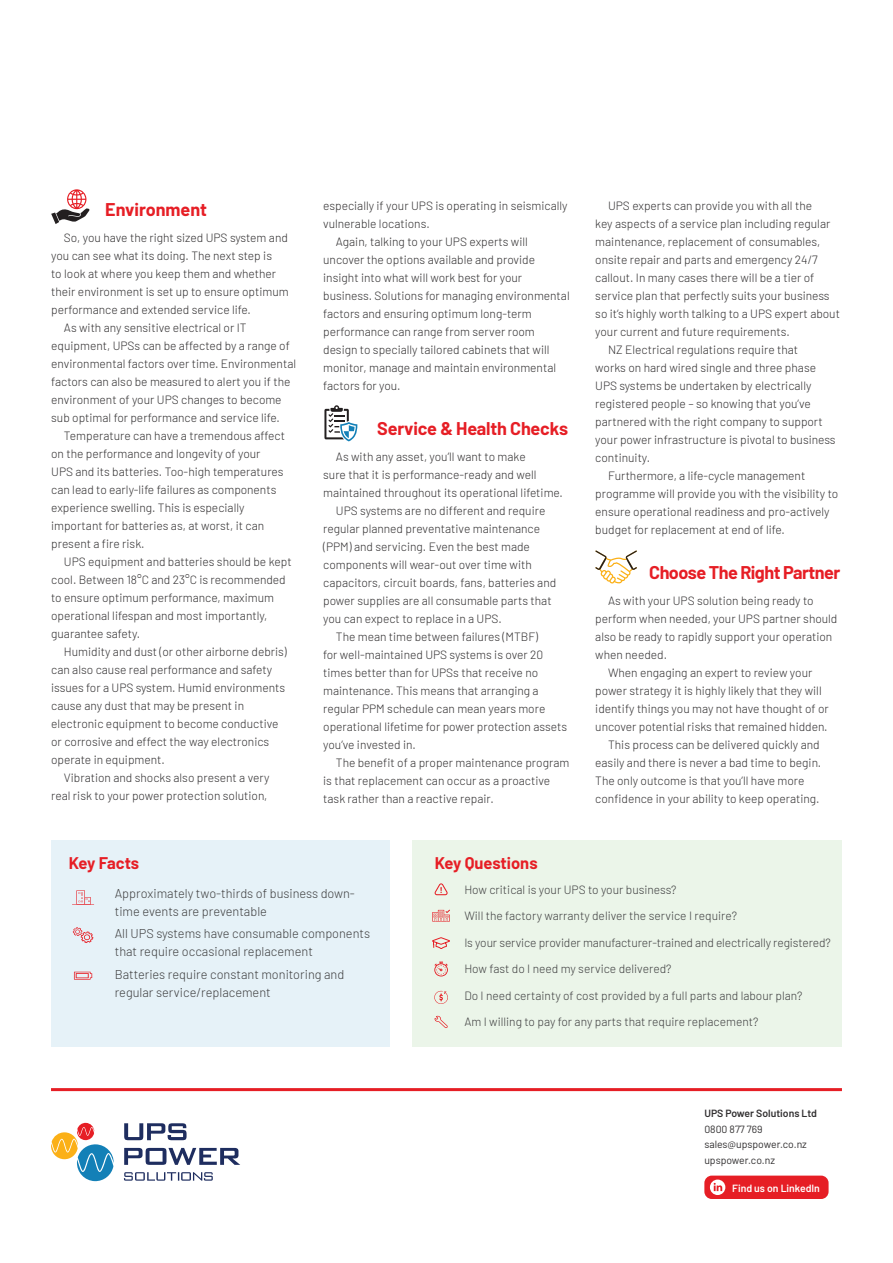
<style>
.page{position:relative;width:893px;height:1263px;background:#fff}
.page>*{position:absolute;margin:0;border:0;box-sizing:border-box;transform-origin:0 0}
.t1{font:700 18px "Barlow";letter-spacing:-.015em;color:#e61e25}
.t2{font:700 16.5px "Barlow";color:#e61e25}
.t3{font:300 12.75px/18px "Barlow";color:#3e3e3f}
.t4{font:300 12px/18px "Barlow";color:#312f30}
.t5{font:300 12px "Barlow";color:#3e3e3f}
.t6{font:10.5px/15.6px "Barlow";color:#312f30}
.t7{font:600 10.5px "Barlow";color:#312f30}
.t8{font:600 10.5px "Barlow";color:#fff}
</style>
<div class="page">
<svg style="left:124px;top:1123px;width:116px;height:58px"></svg>
<svg style="left:51px;top:1123px;width:63px;height:58px"></svg>
<hr style="left:51px;top:1088px;width:791px;height:3px;background:#e61e25">
<div style="left:704px;top:1175px;width:125px;height:24px;background:#e61e25;border-radius:7px"></div>
<svg style="left:710px;top:1179px;width:15px;height:16px"></svg>
<svg style="left:714px;top:1183px;width:8px;height:8px"></svg>
<div style="left:51px;top:840px;width:338px;height:206px;background:#e6f2f8"></div>
<svg style="left:73px;top:927px;width:20px;height:16px"></svg>
<svg style="left:74px;top:972px;width:18px;height:8px"></svg>
<svg style="left:72px;top:890px;width:22px;height:15px"></svg>
<svg style="left:51px;top:189px;width:39px;height:35px"></svg>
<svg style="left:324px;top:405px;width:33px;height:36px"></svg>
<svg style="left:595px;top:550px;width:42px;height:34px"></svg>
<div style="left:412px;top:840px;width:430px;height:206px;background:#ebf5e9"></div>
<svg style="left:434px;top:883px;width:14px;height:12px"></svg>
<svg style="left:434px;top:990px;width:14px;height:14px"></svg>
<svg style="left:435px;top:1016px;width:13px;height:12px"></svg>
<svg style="left:432px;top:910px;width:18px;height:11px"></svg>
<svg style="left:432px;top:937px;width:18px;height:39px"></svg>
<p class="t1" style="left:105px;top:196px;width:103px">Environment</p>
<p class="t4" style="left:51px;top:228px;width:239px;text-indent:13px">So, you have the right sized UPS system and you can see what its doing. The next step is<br>to look at where you keep them and whether their environment is set up to ensure optimum performance and extended service life.</p>
<p class="t4" style="left:51px;top:318px;width:246px;text-indent:13px">As with any sensitive electrical or IT equipment, UPSs can be affected by a range of environmental factors over time. Environmental factors can also be measured to alert you if the environment of your UPS changes to become sub optimal for performance and service life.</p>
<p class="t4" style="left:51px;top:426px;width:235px;text-indent:13px">Temperature can have a tremendous affect on the performance and longevity of your UPS and its batteries. Too-high temperatures can lead to early-life failures as components experience swelling. This is especially important for batteries as, at worst, it can present a fire risk.</p>
<p class="t4" style="left:51px;top:552px;width:242px;text-indent:13px">UPS equipment and batteries should be kept cool. Between 18°C and 23°C is recommended to ensure optimum performance, maximum operational lifespan and most importantly, guarantee safety.</p>
<p class="t4" style="left:51px;top:642px;width:237px;text-indent:13px">Humidity and dust (or other airborne debris) can also cause real performance and safety issues for a UPS system. Humid environments cause any dust that may be present in electronic equipment to become conductive or corrosive and effect the way electronics operate in equipment.</p>
<p class="t4" style="left:51px;top:768px;width:220px;text-align:right">Vibration and shocks also present a very real risk to your power protection solution,</p>
<p class="t4" style="left:323px;top:195px;width:246px">especially if your UPS is operating in seismically vulnerable locations.</p>
<p class="t4" style="left:323px;top:231px;width:248px;text-indent:13px">Again, talking to your UPS experts will uncover the options available and provide insight into what will work best for your business. Solutions for managing environmental factors and ensuring optimum long-term performance can range from server room design to specially tailored cabinets that will monitor, manage and maintain environmental factors for you.</p>
<p class="t1" style="left:377px;top:415px;width:192px">Service &amp; Health Checks</p>
<p class="t4" style="left:323px;top:447px;width:241px;text-indent:13px">As with any asset, you’ll want to make<br>sure that it is performance-ready and well maintained throughout its operational lifetime.</p>
<p class="t4" style="left:323px;top:501px;width:234px;text-indent:13px">UPS systems are no different and require regular planned preventative maintenance (PPM) and servicing. Even the best made components will wear-out over time with capacitors, circuit boards, fans, batteries and power supplies are all consumable parts that you can expect to replace in a UPS.</p>
<p class="t4" style="left:323px;top:627px;width:245px;text-indent:13px">The mean time between failures (MTBF)<br>for well-maintained UPS systems is over 20 times better than for UPSs that receive no maintenance. This means that arranging a regular PPM schedule can mean years more operational lifetime for power protection assets you’ve invested in.</p>
<p class="t4" style="left:323px;top:753px;width:248px;text-indent:13px">The benefit of a proper maintenance program is that replacement can occur as a proactive task rather than a reactive repair.</p>
<p class="t4" style="left:595px;top:195px;width:246px;text-indent:13px">UPS experts can provide you with all the<br>key aspects of a service plan including regular maintenance, replacement of consumables, onsite repair and parts and emergency 24/7 callout. In many cases there will be a tier of service plan that perfectly suits your business so it’s highly worth talking to a UPS expert about your current and future requirements.</p>
<p class="t4" style="left:595px;top:339px;width:242px;text-indent:13px">NZ Electrical regulations require that<br>works on hard wired single and three phase UPS systems be undertaken by electrically registered people – so knowing that you’ve partnered with the right company to support your power infrastructure is pivotal to business continuity.</p>
<p class="t4" style="left:595px;top:465px;width:244px;text-indent:13px">Furthermore, a life-cycle management programme will provide you with the visibility to ensure operational readiness and pro-actively budget for replacement at end of life.</p>
<p class="t1" style="left:649px;top:559px;width:192px">Choose The Right Partner</p>
<p class="t4" style="left:595px;top:591px;width:244px;text-indent:13px">As with your UPS solution being ready to perform when needed, your UPS partner should also be ready to rapidly support your operation when needed.</p>
<p class="t4" style="left:595px;top:663px;width:235px;text-align:center">When engaging an expert to review your power strategy it is highly likely that they will identify things you may not have thought of or uncover potential risks that remained hidden.</p>
<p class="t4" style="left:595px;top:735px;width:227px;text-indent:13px">This process can be delivered quickly and easily and there is never a bad time to begin.<br>The only outcome is that you’ll have more confidence in your ability to keep operating.</p>
<p class="t2" style="left:69px;top:851px;width:72px">Key Facts</p>
<p class="t3" style="left:115px;top:883px;width:242px">Approximately two-thirds of business down&shy;time events are preventable</p>
<p class="t3" style="left:115px;top:924px;width:257px">All UPS systems have consumable components that require occasional replacement</p>
<p class="t3" style="left:115px;top:964px;width:231px">Batteries require constant monitoring and regular service/replacement</p>
<p class="t2" style="left:435px;top:851px;width:104px">Key Questions</p>
<p class="t5" style="left:464px;top:880px;width:214px">How critical is your UPS to your business?</p>
<p class="t5" style="left:464px;top:907px;width:274px">Will the factory warranty deliver the service I require?</p>
<p class="t5" style="left:464px;top:933px;width:368px">Is your service provider manufacturer-trained and electrically registered?</p>
<p class="t5" style="left:464px;top:960px;width:209px">How fast do I need my service delivered?</p>
<p class="t5" style="left:464px;top:986px;width:340px">Do I need certainty of cost provided by a full parts and labour plan?</p>
<p class="t5" style="left:464px;top:1013px;width:296px">Am I willing to pay for any parts that require replacement?</p>
<p class="t7" style="left:704px;top:1105px;width:114px">UPS Power Solutions Ltd</p>
<p class="t6" style="left:704px;top:1120px;width:104px">0800 877 769 sales@upspower.co.nz upspower.co.nz</p>
<p class="t8" style="left:732px;top:1180px;width:89px">Find us on LinkedIn</p>
</div>
